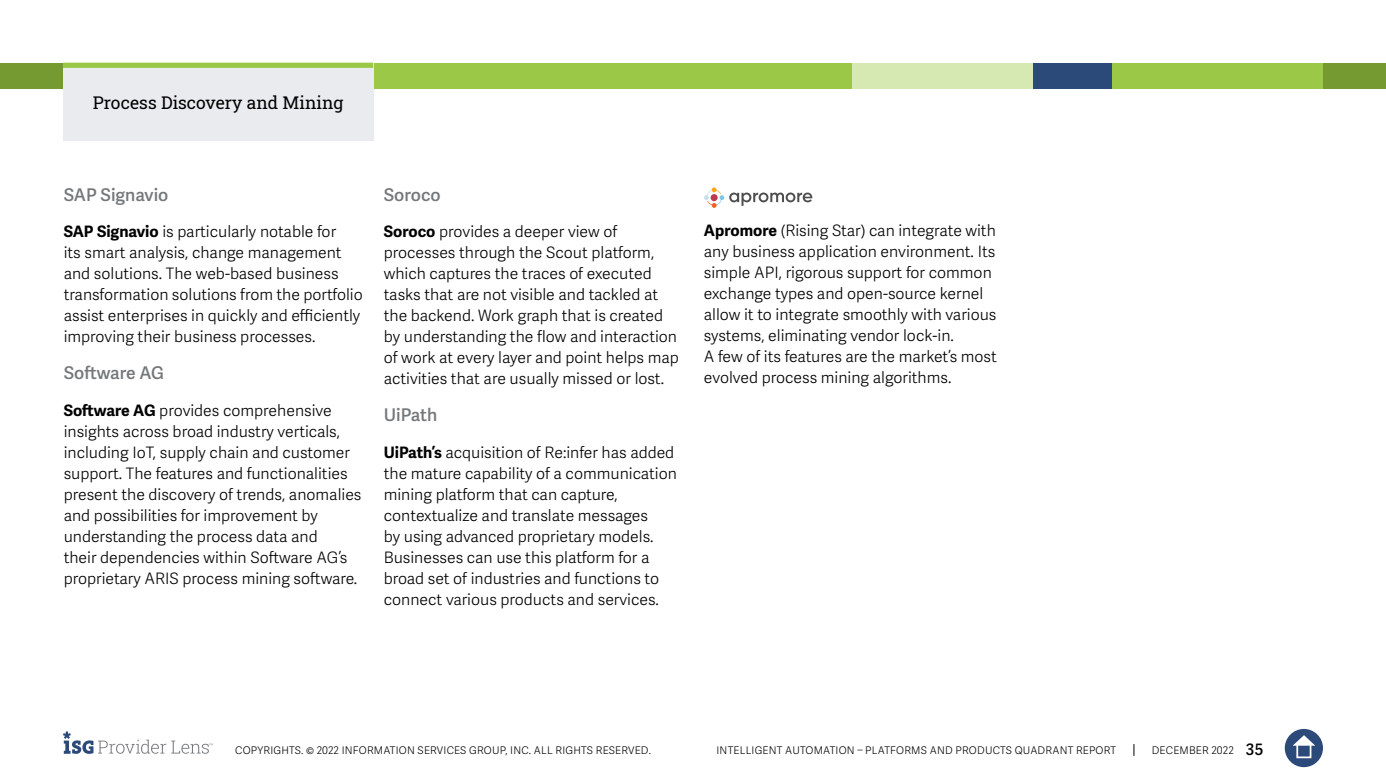
<style>
.page{position:relative;width:1386px;height:780px;background:#fff}
.page>*{position:absolute;margin:0;border:0;box-sizing:border-box;transform-origin:0 0}
.t1{font:600 17.5px "Adelle Sans";color:#75787b}
.t2{font:17.5px "Roboto Slab ISG P Regular";color:#000}
.t3{font:300 15.75px/21px "Adelle Sans";color:#000}
.t4{font:300 10.5px "Adelle Sans";letter-spacing:.02em;color:#000}
.s1{font-weight:700;color:#000101}
.s2{font-weight:600;font-size:15.75px}
</style>
<div class="page">
<svg style="left:1133px;top:744px;width:1px;height:12px"></svg>
<div style="left:1285px;top:729px;width:38px;height:38px;background:#2b4a79;border-radius:50%"></div>
<svg style="left:1293px;top:735px;width:22px;height:10px"></svg>
<div style="left:1296px;top:743px;width:15px;height:15px;border:2px solid #fff"></div>
<svg style="left:63px;top:731px;width:150px;height:23px"></svg>
<div style="left:1047px;top:63px;width:276px;height:26px;background:#9bc947"></div>
<div style="left:0;top:63px;width:158px;height:26px;background:#759a32"></div>
<div style="left:158px;top:63px;width:409px;height:26px;background:#9bc947"></div>
<div style="left:850px;top:63px;width:184px;height:26px;background:#d6e9b2"></div>
<div style="left:1323px;top:63px;width:63px;height:26px;background:#759a32"></div>
<div style="left:1033px;top:63px;width:79px;height:26px;background:#2b4a79"></div>
<div style="left:754px;top:63px;width:98px;height:26px;background:#9bc947"></div>
<div style="left:598px;top:63px;width:157px;height:26px;background:#9bc947"></div>
<div style="left:567px;top:63px;width:31px;height:26px;background:#9bc947"></div>
<svg style="left:704px;top:187px;width:108px;height:21px"></svg>
<div style="left:63px;top:63px;width:310px;height:78px;background:#e9ebee"></div>
<div style="left:63px;top:63px;width:310px;height:5px;background:#9bc947"></div>
<p class="t2" style="left:93px;top:91px;width:252px">Process Discovery and Mining</p>
<p class="t1" style="left:64px;top:184px;width:106px">SAP Signavio</p>
<p class="t3" style="left:64px;top:222px;width:301px"><span class="s1">SAP Signavio</span> is particularly notable for<br>its smart analysis, change management and solutions. The web-based business transformation solutions from the portfolio assist enterprises in quickly and efficiently improving their business processes.</p>
<p class="t1" style="left:64px;top:363px;width:102px">Software AG</p>
<p class="t3" style="left:64px;top:400px;width:299px"><span class="s1">Software AG</span> provides comprehensive insights across broad industry verticals, including IoT, supply chain and customer support. The features and functionalities present the discovery of trends, anomalies and possibilities for improvement by understanding the process data and<br>their dependencies within Software AG’s proprietary ARIS process mining software.</p>
<p class="t1" style="left:384px;top:184px;width:58px">Soroco</p>
<p class="t3" style="left:384px;top:222px;width:297px"><span class="s1">Soroco</span> provides a deeper view of processes through the Scout platform, which captures the traces of executed tasks that are not visible and tackled at the backend. Work graph that is created by understanding the flow and interaction of work at every layer and point helps map activities that are usually missed or lost.</p>
<p class="t1" style="left:384px;top:405px;width:55px">UiPath</p>
<p class="t3" style="left:384px;top:442px;width:295px"><span class="s1">UiPath’s</span> acquisition of Re:infer has added the mature capability of a communication mining platform that can capture, contextualize and translate messages<br>by using advanced proprietary models.<br>Businesses can use this platform for a broad set of industries and functions to connect various products and services.</p>
<p class="t3" style="left:704px;top:220px;width:294px"><span class="s1">Apromore</span> (Rising Star) can integrate with any business application environment. Its simple API, rigorous support for common exchange types and open-source kernel allow it to integrate smoothly with various systems, eliminating vendor lock-in.<br>A few of its features are the market’s most evolved process mining algorithms.</p>
<p class="t4" style="left:235px;top:744px;width:417px">COPYRIGHTS. © 2022 INFORMATION SERVICES GROUP, INC. ALL RIGHTS RESERVED.</p>
<p class="t4" style="left:717px;top:744px;width:401px">INTELLIGENT AUTOMATION – PLATFORMS AND PRODUCTS QUADRANT REPORT</p>
<p class="t4" style="left:1152px;top:744px;width:113px">DECEMBER 2022 <span class="s2">35</span></p>
</div>
